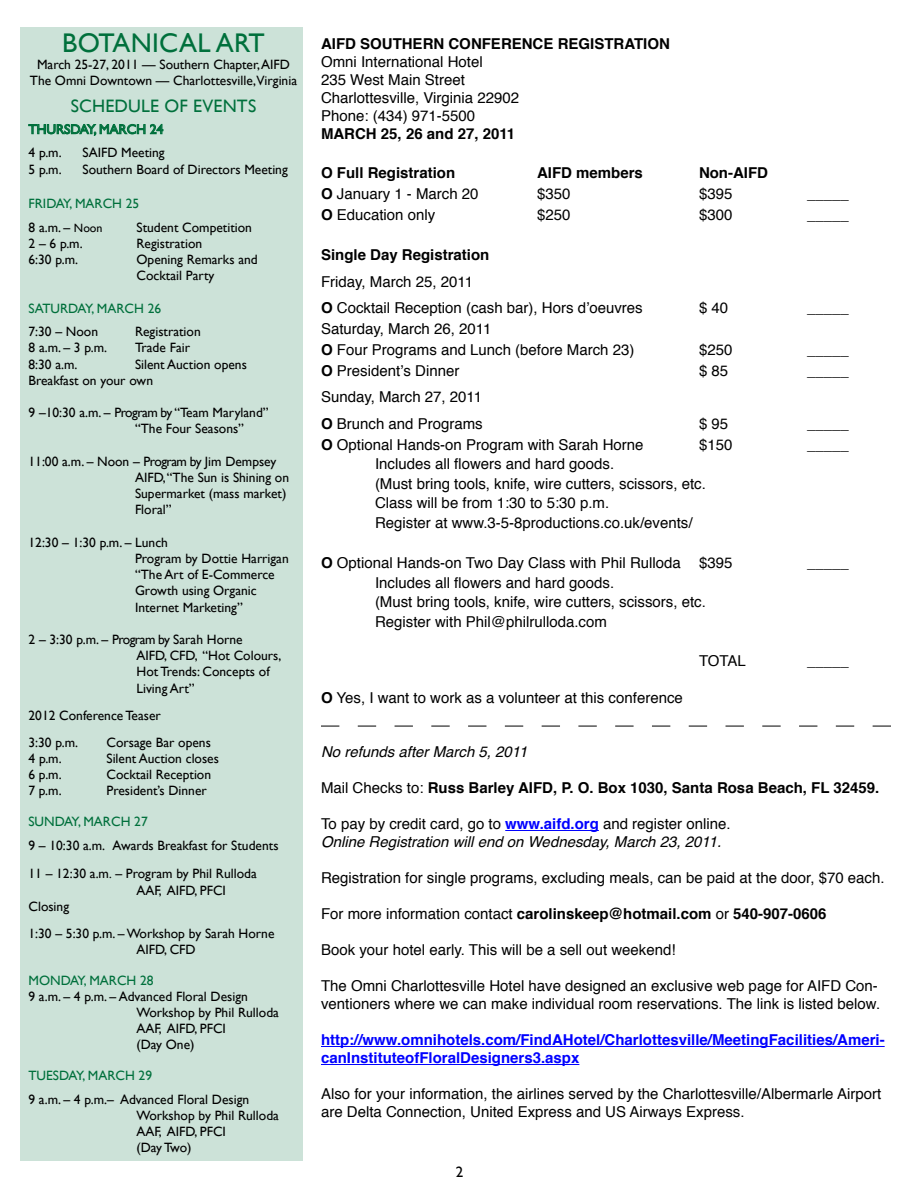
<style>
.page{position:relative;width:918px;height:1188px;background:#fff}
.page>*{position:absolute;margin:0;border:0;box-sizing:border-box;transform-origin:0 0}
.t1{font:27px "Gill Sans";letter-spacing:.01em;color:#00703c}
.t2{font:18px "Gill Sans";letter-spacing:.01em;color:#00703c}
.t3{font:15px/18px "Helvetica";color:#000}
.t4{font:700 15px "Helvetica";color:#000}
.t5{font:italic 15px/18px "Helvetica";color:#000}
.t6{font:700 15px/18px "Helvetica";color:#00f}
.t7{font:15px "Gill Sans";color:#000}
.t8{font:13.5px/16.2px "Gill Sans";color:#000}
.t9{font:13.5px/23.7px "Gill Sans";color:#00703c}
.s1{color:#000}
.s2{font-size:12px;color:#000}
.s3{font-size:12px}
.s4{font-weight:700}
.s5{font-weight:400}
.s6{font-style:normal}
.s7{font-weight:700;font-style:normal;color:#00f}
</style>
<div class="page">
<div style="left:21px;top:27px;width:282px;height:1134px;background:#cce2d8"></div>
<hr style="left:505px;top:830px;width:94px;height:1px;background:#00f">
<hr style="left:321px;top:1046px;width:564px;height:1px;background:#00f">
<hr style="left:321px;top:1064px;width:258px;height:1px;background:#00f">
<svg style="left:28px;top:124px;width:136px;height:12px"></svg>
<svg style="left:321px;top:726px;width:570px;height:1px"></svg>
<h1 class="t1" style="left:62px;top:27px;width:204px">BOTANICAL ART</h1>
<p class="t8" style="left:30px;top:56px;width:269px;text-align:center">March 25-27, 2011 — Southern Chapter, AIFD<br>The Omni Downtown — Charlottesville,Virginia</p>
<p class="t2" style="left:71px;top:95px;width:187px">SCHEDULE OF EVENTS</p>
<p class="t9" style="left:28px;top:117px;width:136px">THURSDAY, MARCH 24</p>
<p class="t8" style="left:28px;top:145px;width:35px">4 p.m.</p>
<p class="t8" style="left:82px;top:145px;width:84px">SAIFD Meeting</p>
<p class="t8" style="left:28px;top:161px;width:35px">5 p.m.</p>
<p class="t8" style="left:82px;top:161px;width:207px">Southern Board of Directors Meeting</p>
<p class="t9" style="left:28px;top:191px;width:112px">FRIDAY, MARCH 25<br><span class="s1">8 a.m. –</span> <span class="s2">Noon</span></p>
<p class="t8" style="left:136px;top:219px;width:117px">Student Competition</p>
<p class="t8" style="left:28px;top:235px;width:56px">2 – 6 p.m.</p>
<p class="t8" style="left:136px;top:235px;width:67px">Registration</p>
<p class="t8" style="left:28px;top:251px;width:51px">6:30 p.m.</p>
<p class="t8" style="left:136px;top:251px;width:123px">Opening Remarks and<br>Cocktail Party</p>
<p class="t9" style="left:28px;top:296px;width:134px">SATURDAY, MARCH 26</p>
<p class="t8" style="left:28px;top:323px;width:71px">7:30 – Noon</p>
<p class="t8" style="left:135px;top:323px;width:67px">Registration</p>
<p class="t8" style="left:28px;top:340px;width:80px">8 a.m. – 3 p.m.</p>
<p class="t8" style="left:135px;top:340px;width:57px">Trade Fair</p>
<p class="t8" style="left:28px;top:356px;width:51px">8:30 a.m.</p>
<p class="t8" style="left:28px;top:356px;width:220px;text-indent:107px">Silent Auction opens<br>Breakfast on your own</p>
<p class="t8" style="left:135px;top:404px;width:135px;text-indent:-107px">9 –10:30 a.m. – Program by “Team Maryland” “The Four Seasons”</p>
<p class="t8" style="left:135px;top:453px;width:156px;text-indent:-107px">11:00 a.m. – Noon – Program by Jim Dempsey<br>AIFD, “The Sun is Shining on<br>Supermarket (mass market)<br>Floral”</p>
<p class="t8" style="left:135px;top:534px;width:155px;text-indent:-107px">12:30 – 1:30 p.m. – Lunch<br>Program by Dottie Harrigan “The Art of E-Commerce<br>Growth using Organic<br>Internet Marketing”</p>
<p class="t8" style="left:136px;top:631px;width:146px;text-indent:-108px">2 – 3:30 p.m. – Program by Sarah Horne<br>AIFD, CFD, “Hot Colours,<br>Hot Trends: Concepts of<br>Living Art”</p>
<p class="t8" style="left:28px;top:701px;width:134px;line-height:27px">2012 Conference Teaser<br>3:30 p.m.</p>
<p class="t8" style="left:107px;top:734px;width:106px">Corsage Bar opens</p>
<p class="t8" style="left:28px;top:750px;width:35px">4 p.m.</p>
<p class="t8" style="left:106px;top:750px;width:114px">Silent Auction closes</p>
<p class="t8" style="left:28px;top:766px;width:35px">6 p.m.</p>
<p class="t8" style="left:106px;top:766px;width:106px">Cocktail Reception</p>
<p class="t8" style="left:28px;top:782px;width:35px">7 p.m.</p>
<p class="t8" style="left:106px;top:782px;width:102px">President’s Dinner</p>
<p class="t9" style="left:28px;top:809px;width:121px">SUNDAY, MARCH 27</p>
<p class="t8" style="left:28px;top:830px;width:252px;line-height:28.8px">9 – 10:30 a.m. Awards Breakfast for Students<br>11 – 12:30 a.m<span class="s3">.</span> – Program by Phil Rulloda</p>
<p class="t8" style="left:136px;top:882px;width:91px">AAF, AIFD, PFCI</p>
<p class="t8" style="left:28px;top:893px;width:248px;line-height:27px">Closing<br>1:30 – 5:30 p.m. – Workshop by Sarah Horne</p>
<p class="t8" style="left:136px;top:941px;width:61px">AIFD, CFD</p>
<p class="t9" style="left:28px;top:968px;width:127px">MONDAY, MARCH 28</p>
<p class="t8" style="left:136px;top:988px;width:144px;text-indent:-108px">9 a.m. – 4 p.m. – Advanced Floral Design<br>Workshop by Phil Rulloda<br>AAF, AIFD, PFCI<br>(Day One)</p>
<p class="t9" style="left:28px;top:1063px;width:125px">TUESDAY, MARCH 29</p>
<p class="t8" style="left:136px;top:1091px;width:144px;text-indent:-108px">9 a.m. – 4 p.m.– Advanced Floral Design<br>Workshop by Phil Rulloda<br>AAF, AIFD, PFCI<br>(Day Two)</p>
<p class="t4" style="left:321px;top:31px;width:350px">AIFD SOUTHERN CONFERENCE REGISTRATION</p>
<p class="t3" style="left:321px;top:53px;width:200px">Omni International Hotel<br>235 West Main Street<br>Charlottesville, Virginia 22902<br>Phone: (434) 971-5500</p>
<p class="t4" style="left:321px;top:121px;width:196px">MARCH 25, 26 and 27, 2011</p>
<p class="t4" style="left:321px;top:160px;width:136px">O Full Registration</p>
<p class="t4" style="left:537px;top:160px;width:107px">AIFD members</p>
<p class="t4" style="left:699px;top:160px;width:71px">Non-AIFD</p>
<p class="t3" style="left:321px;top:185px;width:159px"><span class="s4">O</span> January 1 - March 20</p>
<p class="t3" style="left:537px;top:185px;width:35px">$350</p>
<p class="t3" style="left:699px;top:185px;width:35px">$395</p>
<p class="t3" style="left:321px;top:206px;width:116px"><span class="s4">O</span> Education only</p>
<p class="t3" style="left:537px;top:206px;width:35px">$250</p>
<p class="t3" style="left:699px;top:206px;width:35px">$300</p>
<p class="t4" style="left:321px;top:243px;width:170px">Single Day Registration</p>
<p class="t3" style="left:321px;top:269px;width:323px;line-height:26.4px">Friday, March 25, 2011<br><span class="s4">O</span> Cocktail Reception (cash bar), Hors d’oeuvres</p>
<p class="t3" style="left:321px;top:319px;width:315px;line-height:21px">Saturday, March 26, 2011<br><span class="s4">O</span> Four Programs and Lunch (before March 23)</p>
<p class="t3" style="left:699px;top:299px;width:31px">$ 40</p>
<p class="t3" style="left:699px;top:341px;width:35px">$250</p>
<p class="t3" style="left:321px;top:362px;width:140px"><span class="s4">O</span> President’s Dinner</p>
<p class="t3" style="left:699px;top:362px;width:31px">$ 85</p>
<p class="t3" style="left:321px;top:384px;width:163px;line-height:26.4px">Sunday, March 27, 2011<br><span class="s4">O</span> Brunch and Programs</p>
<p class="t3" style="left:699px;top:415px;width:31px">$ 95</p>
<p class="t3" style="left:321px;top:436px;width:324px"><span class="s4">O</span> Optional Hands-on Program with Sarah Horne</p>
<p class="t3" style="left:699px;top:436px;width:35px">$150</p>
<p class="t3" style="left:375px;top:455px;width:332px;line-height:19.5px">Includes all flowers and hard goods.<br>(Must bring tools, knife, wire cutters, scissors, etc.<br>Class will be from 1:30 to 5:30 p.m.<br>Register at www.3-5-8productions.co.uk/events/</p>
<p class="t3" style="left:321px;top:555px;width:413px"><span class="s4">O</span> Optional Hands-on Two Day Class with Phil Rulloda $395</p>
<p class="t3" style="left:375px;top:573px;width:332px;line-height:19.5px">Includes all flowers and hard goods.<br>(Must bring tools, knife, wire cutters, scissors, etc.<br>Register with Phil@philrulloda.com</p>
<p class="t3" style="left:699px;top:652px;width:48px">TOTAL</p>
<p class="t3" style="left:321px;top:690px;width:363px"><span class="s4">O</span> Yes, I want to work as a volunteer at this conference</p>
<p class="t3" style="left:807px;top:185px;width:43px">_____</p>
<p class="t3" style="left:807px;top:206px;width:43px">_____</p>
<p class="t3" style="left:807px;top:299px;width:43px">_____</p>
<p class="t3" style="left:807px;top:341px;width:43px">_____</p>
<p class="t3" style="left:807px;top:362px;width:43px">_____</p>
<p class="t3" style="left:807px;top:415px;width:43px">_____</p>
<p class="t3" style="left:807px;top:436px;width:43px">_____</p>
<p class="t3" style="left:807px;top:555px;width:43px">_____</p>
<p class="t3" style="left:807px;top:652px;width:43px">_____</p>
<p class="t5" style="left:321px;top:743px;width:208px">No refunds after March 5, 2011</p>
<p class="t4" style="left:321px;top:776px;width:560px"><span class="s5">Mail Checks to:</span> Russ Barley AIFD, P. O. Box 1030, Santa Rosa Beach, FL 32459.</p>
<p class="t5" style="left:321px;top:815px;width:411px"><span class="s6">To pay by credit card, go to</span> <span class="s7">www.aifd.org</span> <span class="s6">and register online.<br></span>Online Registration will end on Wednesday, March 23, 2011.</p>
<p class="t3" style="left:321px;top:870px;width:565px">Registration for single programs, excluding meals, can be paid at the door, $70 each.</p>
<p class="t4" style="left:321px;top:902px;width:507px"><span class="s5">For more information contact</span> carolinskeep@hotmail.com <span class="s5">or</span> 540-907-0606</p>
<p class="t3" style="left:321px;top:942px;width:356px">Book your hotel early. This will be a sell out weekend!</p>
<p class="t3" style="left:321px;top:978px;width:561px">The Omni Charlottesville Hotel have designed an exclusive web page for AIFD Con&shy;ventioners where we can make individual room reservations. The link is listed below.</p>
<p class="t6" style="left:321px;top:1031px;width:565px">http://www.omnihotels.com/FindAHotel/Charlottesville/MeetingFacilities/Ameri&shy;canInstituteofFloralDesigners3.aspx</p>
<p class="t3" style="left:321px;top:1086px;width:562px">Also for your information, the airlines served by the Charlottesville/Albermarle Airport are Delta Connection, United Express and US Airways Express.</p>
<p class="t7" style="left:456px;top:1163px;width:9px">2</p>
</div>
